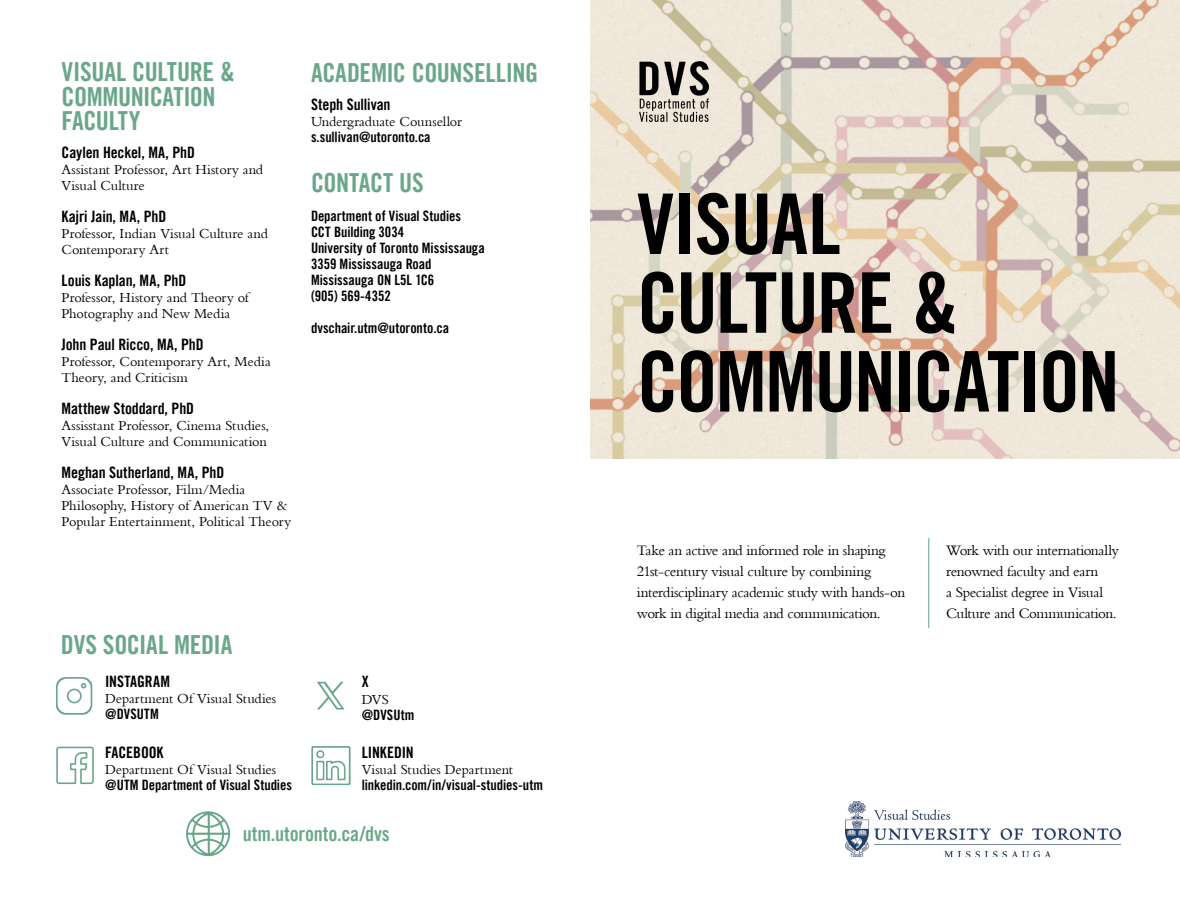
<style>
.page{position:relative;width:1180px;height:918px;background:#fff}
.page>*{position:absolute;margin:0;border:0;box-sizing:border-box;transform-origin:0 0}
.t1{font:83.65px/78.7px "Trade Gothic Bold Cond Twenty";letter-spacing:-.025em;color:#000}
.t2{font:26.25px/24.5px "Trade Gothic Bold Cond Twenty";letter-spacing:-.015em;color:#6aa78a}
.t3{font:20.3px "Trade Gothic Bold Cond Twenty";letter-spacing:-.005em;color:#6aa78a}
.t4{font:15.75px "Trade Gothic Bold Cond Twenty";letter-spacing:-.01em;color:#000}
.t5{font:15.05px/21px "Bembo";letter-spacing:-.025em;color:#000}
.t6{font:14.35px/16px "Bembo";letter-spacing:-.005em;color:#000}
.t7{font:14.35px/16px "Trade Gothic Bold Cond Twenty";letter-spacing:-.005em;color:#000}
</style>
<div class="page">
<img style="left:846px;top:801px;width:274px;height:55px">
<hr style="left:928px;top:538px;width:1px;height:90px;background:#6aa78a">
<img style="left:590px;top:0;width:590px;height:72px">
<img style="left:590px;top:72px;width:50px;height:387px">
<img style="left:703px;top:72px;width:477px;height:387px">
<img style="left:640px;top:121px;width:63px;height:338px">
<img style="left:640px;top:61px;width:69px;height:60px">
<svg style="left:311px;top:746px;width:40px;height:39px"></svg>
<svg style="left:317px;top:681px;width:27px;height:28px"></svg>
<svg style="left:56px;top:746px;width:38px;height:38px"></svg>
<svg style="left:56px;top:677px;width:36px;height:37px"></svg>
<svg style="left:186px;top:811px;width:45px;height:46px"></svg>
<h2 class="t2" style="left:62px;top:59px;width:175px">VISUAL CULTURE &amp;<br>COMMUNICATION<br>FACULTY</h2>
<p class="t4" style="left:62px;top:143px;width:135px">Caylen Heckel, MA, PhD</p>
<p class="t6" style="left:62px;top:161px;width:203px">Assistant Professor, Art History and<br>Visual Culture</p>
<p class="t4" style="left:62px;top:207px;width:106px">Kajri Jain, MA, PhD</p>
<p class="t6" style="left:62px;top:225px;width:208px">Professor, Indian Visual Culture and<br>Contemporary Art</p>
<p class="t4" style="left:62px;top:271px;width:126px">Louis Kaplan, MA, PhD</p>
<p class="t6" style="left:62px;top:289px;width:189px">Professor, History and Theory of<br>Photography and New Media</p>
<p class="t4" style="left:62px;top:335px;width:144px">John Paul Ricco, MA, PhD</p>
<p class="t6" style="left:62px;top:353px;width:211px">Professor, Contemporary Art, Media<br>Theory, and Criticism</p>
<p class="t4" style="left:62px;top:399px;width:134px">Matthew Stoddard, PhD</p>
<p class="t6" style="left:62px;top:417px;width:209px">Assisstant Professor, Cinema Studies,<br>Visual Culture and Communication</p>
<p class="t4" style="left:62px;top:463px;width:164px">Meghan Sutherland, MA, PhD</p>
<p class="t6" style="left:62px;top:481px;width:231px">Associate Professor, Film/Media<br>Philosophy, History of American TV &amp;<br>Popular Entertainment, Political Theory</p>
<h2 class="t2" style="left:311px;top:60px;width:229px">ACADEMIC COUNSELLING</h2>
<p class="t4" style="left:311px;top:95px;width:81px">Steph Sullivan</p>
<p class="t6" style="left:311px;top:113px;width:152px">Undergraduate Counsellor</p>
<p class="t7" style="left:311px;top:128px;width:121px">s.sullivan@utoronto.ca</p>
<h2 class="t2" style="left:311px;top:170px;width:114px">CONTACT US</h2>
<p class="t7" style="left:311px;top:207px;width:175px">Department of Visual Studies<br>CCT Building 3034<br>University of Toronto Mississauga<br>3359 Mississauga Road<br>Mississauga ON L5L 1C6<br>(905) 569-4352</p>
<p class="t7" style="left:311px;top:319px;width:140px">dvschair.utm@utoronto.ca</p>
<h2 class="t2" style="left:61px;top:632px;width:173px">DVS SOCIAL MEDIA</h2>
<p class="t4" style="left:105px;top:671px;width:66px">INSTAGRAM</p>
<p class="t6" style="left:105px;top:690px;width:173px">Department Of Visual Studies</p>
<p class="t7" style="left:105px;top:705px;width:55px">@DVSUTM</p>
<p class="t4" style="left:105px;top:742px;width:60px">FACEBOOK</p>
<p class="t6" style="left:105px;top:760px;width:173px">Department Of Visual Studies</p>
<p class="t7" style="left:105px;top:776px;width:188px">@UTM Department of Visual Studies</p>
<p class="t4" style="left:362px;top:672px;width:8px">X</p>
<p class="t6" style="left:362px;top:690px;width:28px">DVS</p>
<p class="t7" style="left:362px;top:706px;width:54px">@DVSUtm</p>
<p class="t4" style="left:362px;top:742px;width:53px">LINKEDIN</p>
<p class="t6" style="left:362px;top:760px;width:153px">Visual Studies Department</p>
<p class="t7" style="left:362px;top:776px;width:183px">linkedin.com/in/visual-studies-utm</p>
<h3 class="t3" style="left:243px;top:820px;width:149px">utm.utoronto.ca/dvs</h3>
<h1 class="t1" style="left:637px;top:184px;width:484px">VISUAL<br>CULTURE &amp;<br>COMMUNICATION</h1>
<p class="t5" style="left:637px;top:539px;width:270px">Take an active and informed role in shaping 21st-century visual culture by combining interdisciplinary academic study with hands-on work in digital media and communication.</p>
<p class="t5" style="left:946px;top:539px;width:174px">Work with our internationally renowned faculty and earn<br>a Specialist degree in Visual<br>Culture and Communication.</p>
</div>
